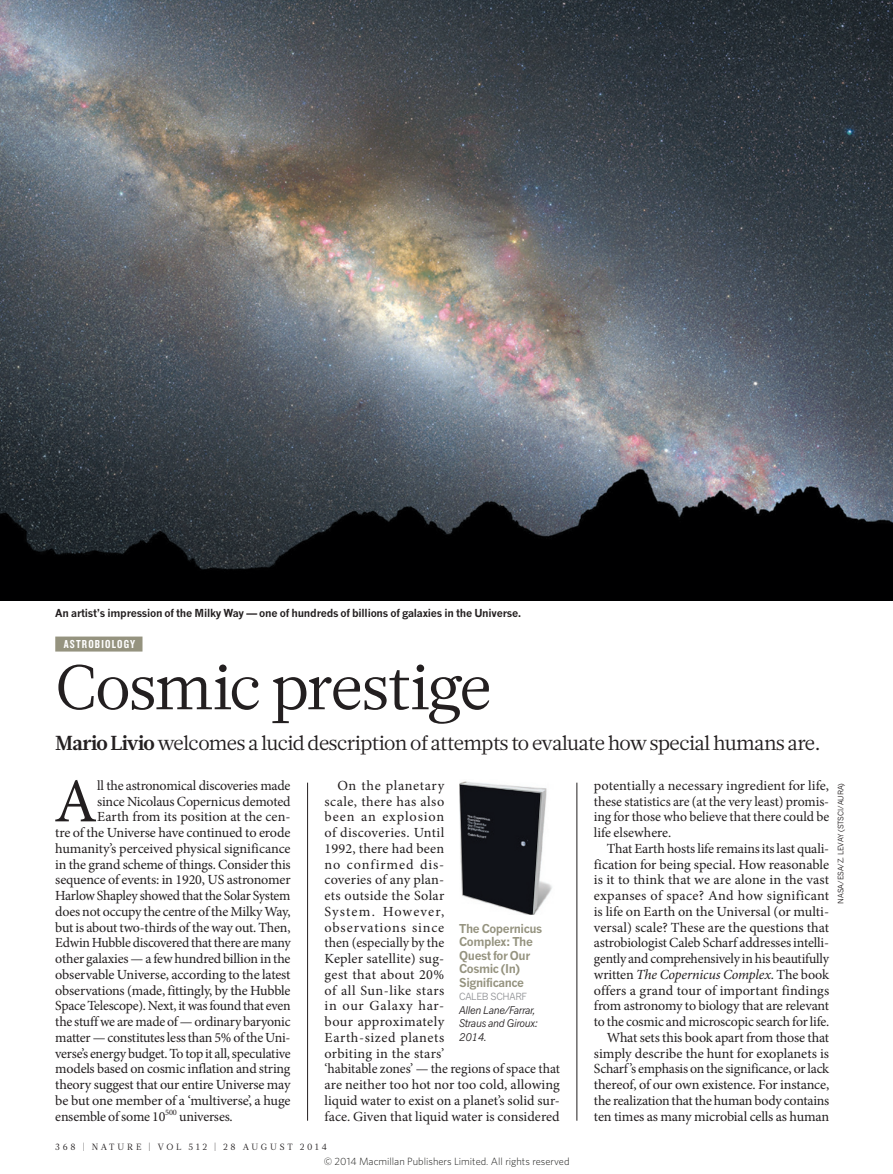
<style>
.page{position:relative;width:893px;height:1174px;background:#fff}
.page>*{position:absolute;margin:0;border:0;box-sizing:border-box;transform-origin:0 0}
.BOOKS_HEAD_42{font:63px "Glosa Math";letter-spacing:-.025em;color:#231f20}
.BODY_DROP_CAP{font:62.4px "Minion Pro";color:#231f20}
.BOOKS_INTRO{font:20.25px "Glosa Math";letter-spacing:-.035em;color:#231f20}
.BODY_INDENT{font:13.95px/15.8px "Minion Pro";color:#231f20}
.BODY_DROP_CAP-2{font:13.95px "Minion Pro";letter-spacing:-.015em;color:#231f20}
.BOOK_TITLE{font:700 12px/13.5px "News Gothic MTOT";letter-spacing:-.035em;color:#95937f}
.SUBJECT_STRAP{font:12px "Knockout 49 Liteweight";letter-spacing:.1em;color:#fff}
.PIC_CAPTION{font:700 10.8px "News Gothic MTOT";letter-spacing:-.02em;color:#231f20}
.t1{font:300 10.5px "Whitney";color:#1d1d1b}
.BOOK_DETAILS{font:italic 10.5px/13.5px "News Gothic MTOT";letter-spacing:-.035em;color:#231f20}
.BOOK_AUTHOR{font:9.75px "News Gothic MTOT";letter-spacing:-.03em;color:#939598}
.t2{font:9px "Glosa Math";letter-spacing:.3em;color:#231f20}
.PIC_CREDIT{font:7.5px "News Gothic MTOT";color:#231f20}
.s1{font-weight:700}
.s2{font-style:italic}
</style>
<div class="page">
<img style="left:0;top:0;width:893px;height:600px">
<div style="left:55px;top:636px;width:87px;height:15px;background:#95937f"></div>
<img style="left:459px;top:781px;width:93px;height:126px">
<img style="left:460px;top:784px;width:80px;height:130px">
<hr style="left:577px;top:782px;width:1px;height:338px;background:#231f20">
<hr style="left:307px;top:782px;width:1px;height:338px;background:#231f20">
<p class="PIC_CAPTION" style="left:55px;top:606px;width:467px">An artist’s impression of the Milky Way — one of hundreds of billions of galaxies in the Universe.</p>
<p class="SUBJECT_STRAP" style="left:64px;top:636px;width:73px">ASTROBIOLOGY</p>
<p class="BOOKS_HEAD_42" style="left:55px;top:646px;width:438px">Cosmic prestige</p>
<p class="BOOKS_INTRO" style="left:55px;top:729px;width:767px"><span class="s1">Mario Livio</span> welcomes a lucid description of attempts to evaluate how special humans are.</p>
<p class="BODY_DROP_CAP" style="left:54px;top:759px;width:45px">A</p>
<p class="BODY_DROP_CAP-2" style="left:97px;top:776px;width:195px">ll the astronomical discoveries made</p>
<p class="BODY_DROP_CAP-2" style="left:97px;top:791px;width:195px">since Nicolaus Copernicus demoted</p>
<p class="BODY_DROP_CAP-2" style="left:97px;top:807px;width:195px">Earth from its position at the cen-</p>
<p class="BODY_DROP_CAP-2" style="left:55px;top:823px;width:237px">tre of the Universe have continued to erode</p>
<p class="BODY_DROP_CAP-2" style="left:55px;top:839px;width:237px">humanity’s perceived physical significance</p>
<p class="BODY_DROP_CAP-2" style="left:55px;top:854px;width:237px">in the grand scheme of things. Consider this</p>
<p class="BODY_DROP_CAP-2" style="left:55px;top:870px;width:237px">sequence of events: in 1920, US astronomer</p>
<p class="BODY_DROP_CAP-2" style="left:55px;top:886px;width:237px">Harlow Shapley showed that the Solar System</p>
<p class="BODY_DROP_CAP-2" style="left:55px;top:902px;width:237px">does not occupy the centre of the Milky Way,</p>
<p class="BODY_DROP_CAP-2" style="left:55px;top:917px;width:237px">but is about two-thirds of the way out. Then,</p>
<p class="BODY_DROP_CAP-2" style="left:55px;top:933px;width:237px">Edwin Hubble discovered that there are many</p>
<p class="BODY_DROP_CAP-2" style="left:55px;top:949px;width:237px">other galaxies — a few hundred billion in the</p>
<p class="BODY_DROP_CAP-2" style="left:55px;top:965px;width:237px">observable Universe, according to the latest</p>
<p class="BODY_DROP_CAP-2" style="left:55px;top:980px;width:237px">observations (made, fittingly, by the Hubble</p>
<p class="BODY_DROP_CAP-2" style="left:55px;top:996px;width:237px">Space Telescope). Next, it was found that even</p>
<p class="BODY_DROP_CAP-2" style="left:55px;top:1012px;width:237px">the stuff we are made of — ordinary baryonic</p>
<p class="BODY_DROP_CAP-2" style="left:55px;top:1028px;width:237px">matter — constitutes less than 5% of the Uni-</p>
<p class="BODY_DROP_CAP-2" style="left:55px;top:1043px;width:237px">verse’s energy budget. To top it all, speculative</p>
<p class="BODY_DROP_CAP-2" style="left:55px;top:1059px;width:237px">models based on cosmic inflation and string</p>
<p class="BODY_DROP_CAP-2" style="left:55px;top:1075px;width:237px">theory suggest that our entire Universe may</p>
<p class="BODY_DROP_CAP-2" style="left:55px;top:1091px;width:237px">be but one member of a ‘multiverse’, a huge</p>
<p class="BODY_DROP_CAP-2" style="left:55px;top:1106px;width:179px">ensemble of some 10<sup>500</sup> universes.</p>
<p class="BODY_INDENT" style="left:325px;top:777px;width:237px;text-indent:13px">On the planetary<br>scale, there has also<br>been an explosion<br>of discoveries. Until<br>1992, there had been<br>no confirmed dis-<br>coveries of any plan-<br>ets outside the Solar<br>System. However,<br>observations since<br>then (especially by the<br>Kepler satellite) sug-<br>gest that about 20%<br>of all Sun-like stars<br>in our Galaxy har-<br>bour approximately<br>Earth-sized planets<br>orbiting in the stars’<br>‘habitable zones’ — the regions of space that are neither too hot nor too cold, allowing liquid water to exist on a planet’s solid sur&shy;face. Given that liquid water is considered</p>
<p class="BODY_INDENT" style="left:594px;top:777px;width:237px;text-align:justify">potentially a necessary ingredient for life, these statistics are (at the very least) promis&shy;ing for those who believe that there could be life elsewhere.</p>
<p class="BODY_INDENT" style="left:594px;top:840px;width:237px;text-indent:13px">That Earth hosts life remains its last quali&shy;fication for being special. How reasonable is it to think that we are alone in the vast expanses of space? And how significant is life on Earth on the Universal (or multi&shy;versal) scale? These are the questions that astrobiologist Caleb Scharf addresses intelli&shy;gently and comprehensively in his beautifully written <span class="s2">The Copernicus Complex</span>. The book offers a grand tour of important findings from astronomy to biology that are relevant to the cosmic and microscopic search for life.</p>
<p class="BODY_INDENT" style="left:594px;top:1029px;width:237px;text-align:justify;text-indent:13px">What sets this book apart from those that simply describe the hunt for exoplanets is Scharf’s emphasis on the significance, or lack thereof, of our own existence. For instance, the realization that the human body contains ten times as many microbial cells as human</p>
<p class="BOOK_TITLE" style="left:459px;top:921px;width:84px">The Copernicus<br>Complex: The<br>Quest for Our<br>Cosmic (In)<br>Significance</p>
<p class="BOOK_AUTHOR" style="left:459px;top:991px;width:69px">CALEB SCHARF</p>
<p class="BOOK_DETAILS" style="left:459px;top:1003px;width:80px">Allen Lane/Farrar,<br>Straus and Giroux:<br>2014.</p>
<p class="t2" style="left:55px;top:1141px;width:273px">368 | NATURE | VOL 512 | 28 AUGUST 2014</p>
<p class="t1" style="left:324px;top:1154px;width:247px">© 2014 Macmillan Publishers Limited. All rights reserved</p>
<p class="PIC_CREDIT" style="left:836px;top:903px;width:122px;rotate:-90deg">NASA/ESA/Z. LEVAY (STSCI/AURA)</p>
</div>
